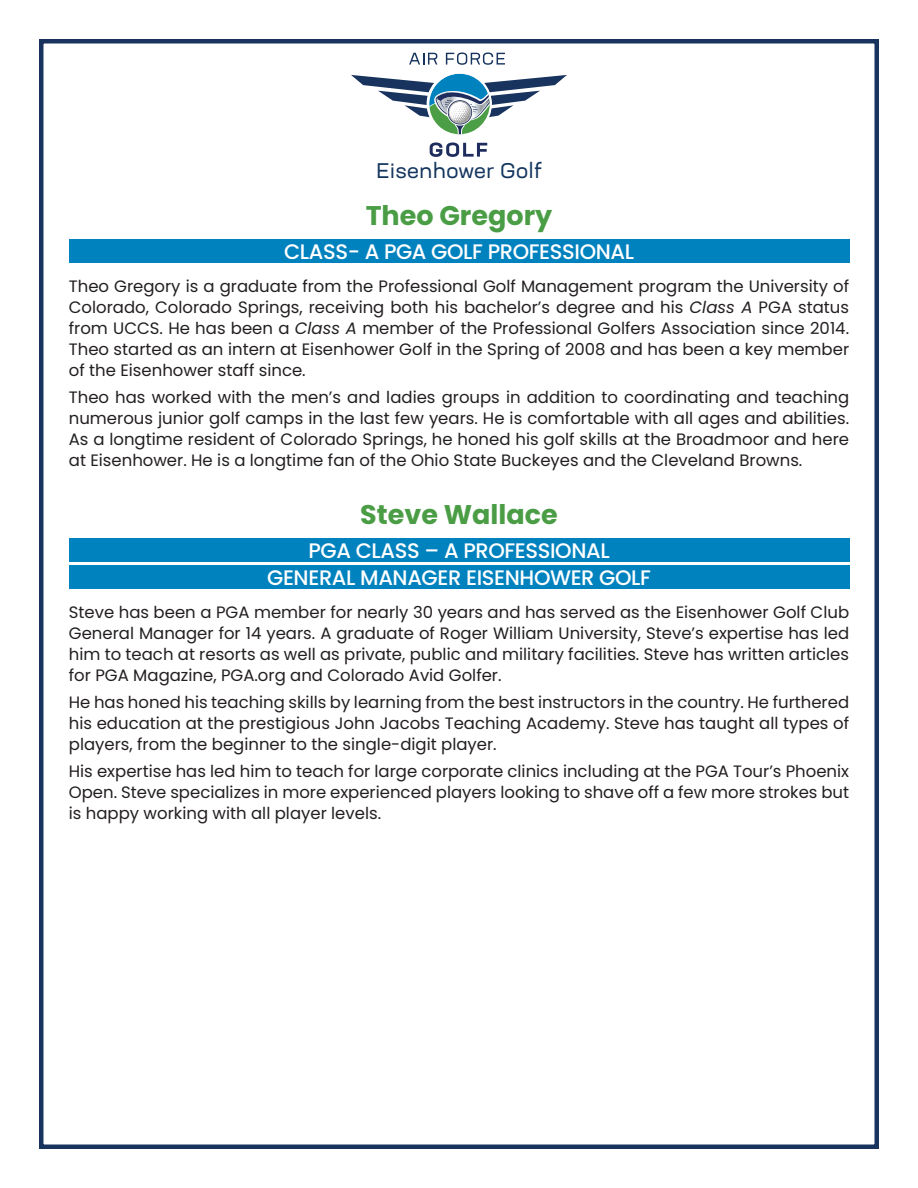
<style>
.page{position:relative;width:918px;height:1188px;background:#fff}
.page>*{position:absolute;margin:0;border:0;box-sizing:border-box;transform-origin:0 0}
.t1{font:700 27px "Poppins";color:#4a9d45}
.t2{font:500 21px/26.7px "Poppins";letter-spacing:-.02em;color:#fff;text-align:center}
.t3{font:expanded 21px "Neusa Next Std";color:#14355e}
.t4{font:16.5px/21px "Poppins";color:#231f20;text-align:justify}
.s1{font-style:italic}
</style>
<div class="page">
<div style="left:39px;top:39px;width:840px;height:1110px;border:5px solid #18345e"></div>
<svg style="left:409px;top:53px;width:28px;height:12px"></svg>
<svg style="left:446px;top:53px;width:59px;height:12px"></svg>
<svg style="left:430px;top:142px;width:57px;height:15px"></svg>
<svg style="left:351px;top:74px;width:216px;height:60px"></svg>
<div style="left:449px;top:101px;width:22px;height:22px;border:1px solid #b3b3b3;border-radius:50%"></div>
<div style="left:69px;top:240px;width:780px;height:23px;background:#0082bf"></div>
<div style="left:69px;top:539px;width:780px;height:23px;background:#0082bf"></div>
<div style="left:69px;top:565px;width:780px;height:24px;background:#0082bf"></div>
<p class="t3" style="left:376px;top:162px;width:167px">Eisenhower Golf</p>
<h1 class="t1" style="left:366px;top:203px;width:188px">Theo Gregory</h1>
<p class="t2" style="left:284px;top:238px;width:352px">CLASS- A PGA GOLF PROFESSIONAL</p>
<p class="t4" style="left:69px;top:276px;width:782px">Theo Gregory is a graduate from the Professional Golf Management program the University of Colorado, Colorado Springs, receiving both his bachelor’s degree and his <span class="s1">Class A</span> PGA status from UCCS. He has been a <span class="s1">Class A</span> member of the Professional Golfers Association since 2014.<br>Theo started as an intern at Eisenhower Golf in the Spring of 2008 and has been a key member of the Eisenhower staff since.</p>
<p class="t4" style="left:69px;top:387px;width:782px">Theo has worked with the men’s and ladies groups in addition to coordinating and teaching numerous junior golf camps in the last few years. He is comfortable with all ages and abilities.<br>As a longtime resident of Colorado Springs, he honed his golf skills at the Broadmoor and here at Eisenhower. He is a longtime fan of the Ohio State Buckeyes and the Cleveland Browns.</p>
<h1 class="t1" style="left:360px;top:502px;width:199px">Steve Wallace</h1>
<p class="t2" style="left:267px;top:537px;width:385px">PGA CLASS – A PROFESSIONAL<br>GENERAL MANAGER EISENHOWER GOLF</p>
<p class="t4" style="left:69px;top:601px;width:782px">Steve has been a PGA member for nearly 30 years and has served as the Eisenhower Golf Club General Manager for 14 years. A graduate of Roger William University, Steve’s expertise has led him to teach at resorts as well as private, public and military facilities. Steve has written articles for PGA Magazine, PGA.org and Colorado Avid Golfer.</p>
<p class="t4" style="left:69px;top:693px;width:782px">He has honed his teaching skills by learning from the best instructors in the country. He furthered his education at the prestigious John Jacobs Teaching Academy. Steve has taught all types of players, from the beginner to the single-digit player.</p>
<p class="t4" style="left:69px;top:760px;width:782px">His expertise has led him to teach for large corporate clinics including at the PGA Tour’s Phoenix Open. Steve specializes in more experienced players looking to shave off a few more strokes but is happy working with all player levels.</p>
</div>
